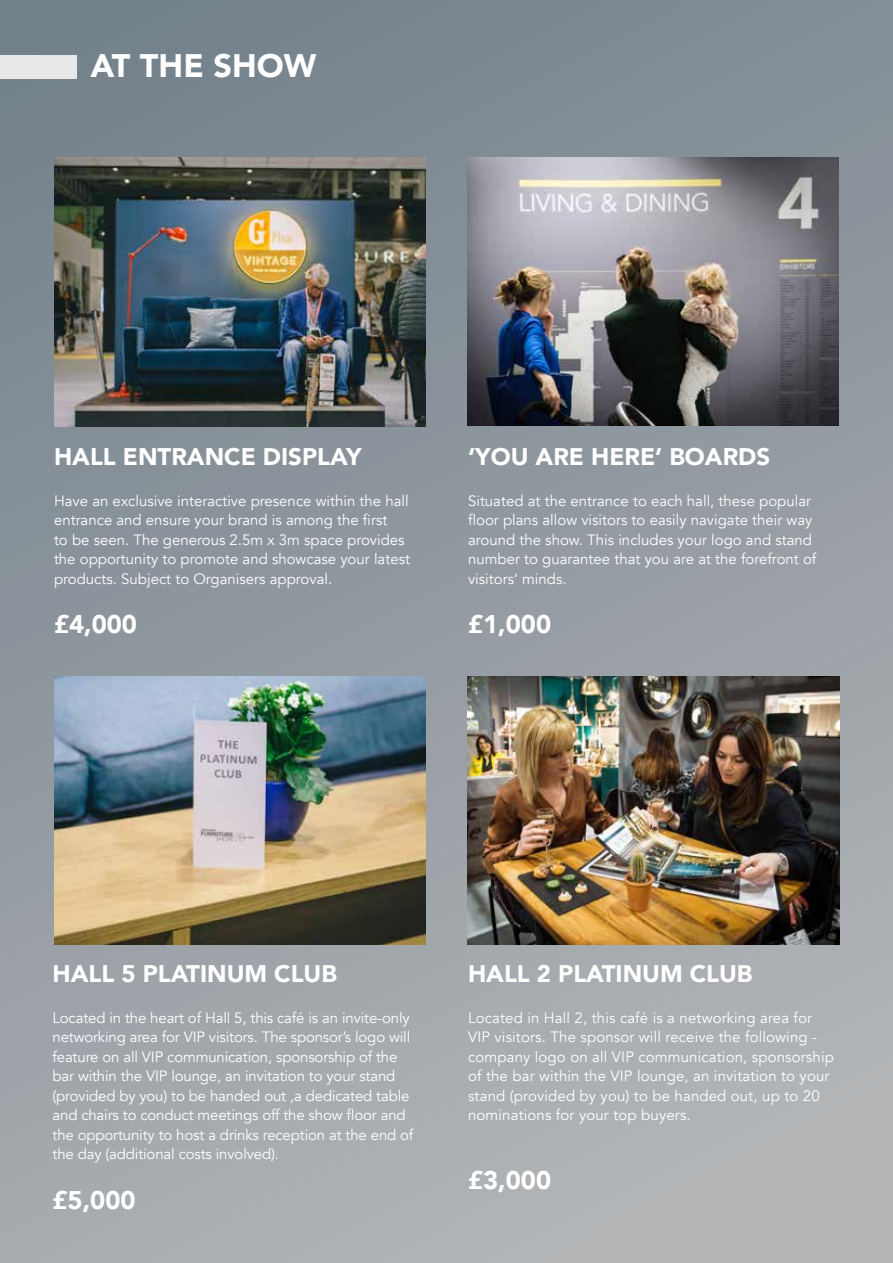
<style>
.page{position:relative;width:893px;height:1263px;background:#fff}
.page>*{position:absolute;margin:0;border:0;box-sizing:border-box;transform-origin:0 0}
.t1{font:900 32.55px "Avenir";color:#fff}
.t2{font:900 25.5px "Avenir";color:#fff}
.t3{font:900 24px "Avenir";color:#fff}
.t4{font:15px/19.5px "Avenir";color:#fff}
</style>
<div class="page">
<div style="left:0;top:0;width:893px;height:1263px;background:linear-gradient(to bottom,#79858f,#b0b3b6)"></div>
<div style="left:0;top:55px;width:76px;height:23px;background:#e8e8e9"></div>
<img style="left:54px;top:157px;width:371px;height:269px">
<img style="left:467px;top:157px;width:372px;height:269px">
<img style="left:468px;top:676px;width:371px;height:268px">
<img style="left:54px;top:676px;width:371px;height:268px">
<h1 class="t1" style="left:91px;top:38px;width:227px">AT THE SHOW</h1>
<h3 class="t3" style="left:54px;top:436px;width:309px">HALL ENTRANCE DISPLAY</h3>
<p class="t4" style="left:54px;top:491px;width:358px">Have an exclusive interactive presence within the hall entrance and ensure your brand is among the first<br>to be seen. The generous 2.5m x 3m space provides the opportunity to promote and showcase your latest products. Subject to Organisers approval.</p>
<h2 class="t2" style="left:54px;top:603px;width:85px">£4,000</h2>
<h3 class="t3" style="left:468px;top:436px;width:304px">‘YOU ARE HERE’ BOARDS</h3>
<p class="t4" style="left:468px;top:491px;width:350px">Situated at the entrance to each hall, these popular floor plans allow visitors to easily navigate their way around the show. This includes your logo and stand number to guarantee that you are at the forefront of visitors’ minds.</p>
<h2 class="t2" style="left:468px;top:603px;width:85px">£1,000</h2>
<h3 class="t3" style="left:53px;top:953px;width:286px">HALL 5 PLATINUM CLUB</h3>
<p class="t4" style="left:53px;top:1008px;width:362px">Located in the heart of Hall 5, this café is an invite-only networking area for VIP visitors. The sponsor’s logo will feature on all VIP communication, sponsorship of the bar within the VIP lounge, an invitation to your stand (provided by you) to be handed out ,a dedicated table and chairs to conduct meetings off the show floor and the opportunity to host a drinks reception at the end of the day (additional costs involved).</p>
<h2 class="t2" style="left:53px;top:1178px;width:85px">£5,000</h2>
<h3 class="t3" style="left:468px;top:953px;width:286px">HALL 2 PLATINUM CLUB</h3>
<p class="t4" style="left:468px;top:1008px;width:367px">Located in Hall 2, this café is a networking area for VIP visitors. The sponsor will receive the following - company logo on all VIP communication, sponsorship of the bar within the VIP lounge, an invitation to your stand (provided by you) to be handed out, up to 20 nominations for your top buyers.</p>
<h2 class="t2" style="left:468px;top:1159px;width:85px">£3,000</h2>
</div>
